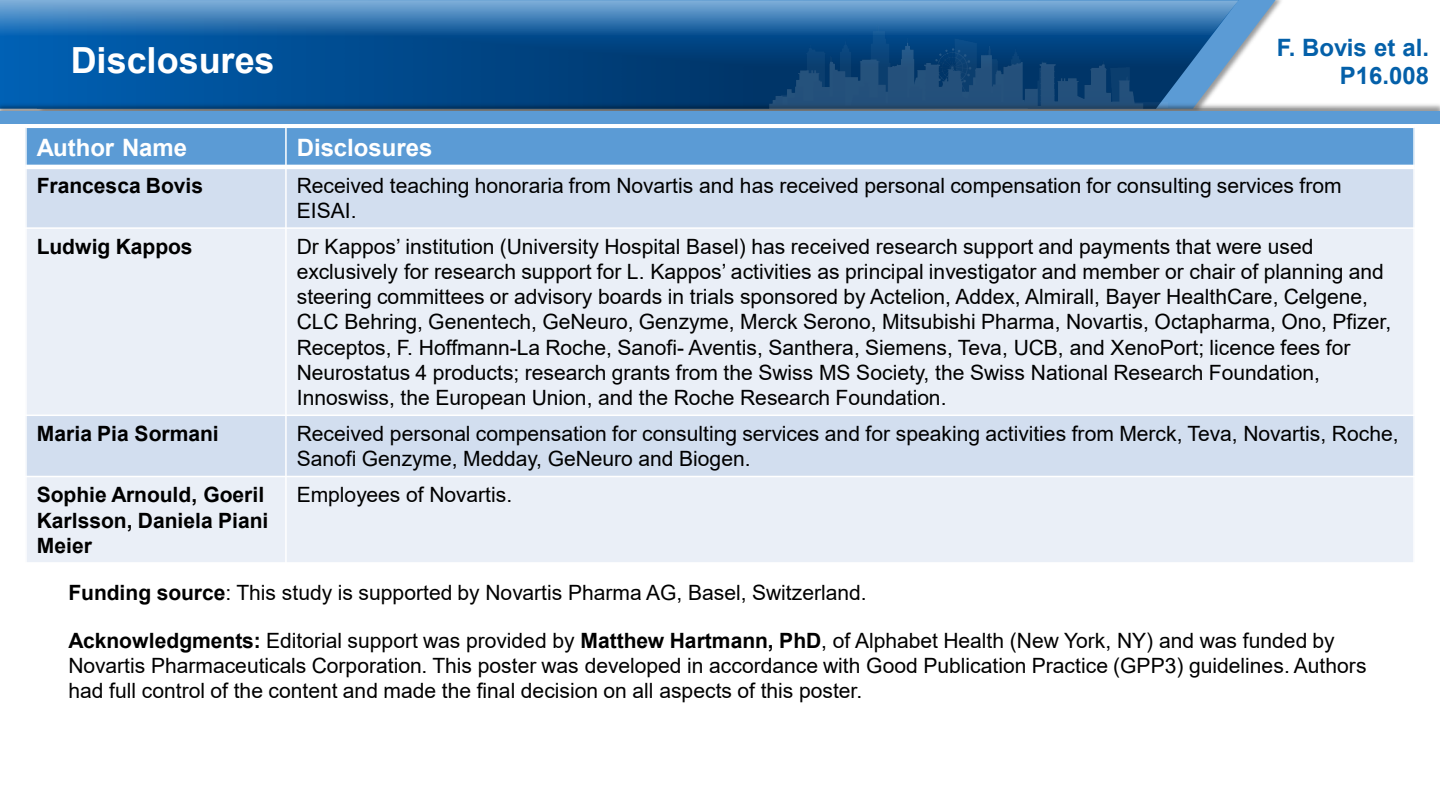
<style>
.page{position:relative;width:1440px;height:810px;background:#fff}
.page>*{position:absolute;margin:0;border:0;box-sizing:border-box;transform-origin:0 0}
.t1{font:700 36px "Arial";color:#fff}
.t2{font:700 24px "Arial";color:#fff}
.t3{font:700 24px "Arial";color:#0460a9}
.t4{font:21px/25.2px "Arial";color:#000}
.t5{font:700 21px/25.2px "Arial";color:#000}
.s1{font-weight:700}
</style>
<div class="page">
<svg style="left:1239px;top:0;width:37px;height:58px"></svg>
<svg style="left:0;top:36px;width:1239px;height:65px;background:#085192"></svg>
<img style="left:0;top:101px;width:1440px;height:11px">
<div style="left:0;top:112px;width:1440px;height:12px;background:#5b9bd5"></div>
<img style="left:770px;top:36px;width:398px;height:73px">
<svg style="left:0;top:0;width:1239px;height:36px;background:#4180b8"></svg>
<div style="left:26px;top:127px;width:260px;height:40px;background:#5b9bd5"></div>
<div style="left:286px;top:127px;width:1128px;height:40px;background:#5b9bd5"></div>
<div style="left:26px;top:167px;width:260px;height:61px;background:#d2deef"></div>
<div style="left:286px;top:167px;width:1128px;height:61px;background:#d2deef"></div>
<div style="left:26px;top:228px;width:260px;height:187px;background:#eaeff7"></div>
<div style="left:286px;top:228px;width:1128px;height:187px;background:#eaeff7"></div>
<div style="left:26px;top:415px;width:260px;height:62px;background:#d2deef"></div>
<div style="left:286px;top:415px;width:1128px;height:62px;background:#d2deef"></div>
<div style="left:26px;top:477px;width:260px;height:86px;background:#eaeff7"></div>
<div style="left:286px;top:477px;width:1128px;height:86px;background:#eaeff7"></div>
<hr style="left:285px;top:127px;width:2px;height:437px;background:#fff">
<hr style="left:25px;top:165px;width:1390px;height:4px;background:#fff">
<hr style="left:25px;top:227px;width:1390px;height:2px;background:#fff">
<hr style="left:25px;top:415px;width:1390px;height:1px;background:#fff">
<hr style="left:25px;top:476px;width:1390px;height:1px;background:#fff">
<hr style="left:25px;top:127px;width:2px;height:437px;background:#fff">
<hr style="left:1413px;top:127px;width:2px;height:437px;background:#fff">
<hr style="left:25px;top:127px;width:1390px;height:1px;background:#fff">
<hr style="left:25px;top:562px;width:1390px;height:2px;background:#fff">
<h1 class="t1" style="left:71px;top:35px;width:205px">Disclosures</h1>
<p class="t3" style="left:1277px;top:30px;width:154px">F. Bovis et al.</p>
<p class="t3" style="left:1340px;top:59px;width:91px">P16.008</p>
<p class="t2" style="left:37px;top:131px;width:152px">Author Name</p>
<p class="t2" style="left:297px;top:131px;width:137px">Disclosures</p>
<p class="t5" style="left:37px;top:173px;width:168px">Francesca Bovis</p>
<p class="t4" style="left:297px;top:173px;width:1047px">Received teaching honoraria from Novartis and has received personal compensation for consulting services from<br>EISAI.</p>
<p class="t5" style="left:37px;top:234px;width:157px">Ludwig Kappos</p>
<p class="t4" style="left:297px;top:234px;width:1096px">Dr Kappos’ institution (University Hospital Basel) has received research support and payments that were used exclusively for research support for L. Kappos’ activities as principal investigator and member or chair of planning and steering committees or advisory boards in trials sponsored by Actelion, Addex, Almirall, Bayer HealthCare, Celgene, CLC Behring, Genentech, GeNeuro, Genzyme, Merck Serono, Mitsubishi Pharma, Novartis, Octapharma, Ono, Pfizer, Receptos, F. Hoffmann-La Roche, Sanofi- Aventis, Santhera, Siemens, Teva, UCB, and XenoPort; licence fees for Neurostatus 4 products; research grants from the Swiss MS Society, the Swiss National Research Foundation, Innoswiss, the European Union, and the Roche Research Foundation.</p>
<p class="t5" style="left:37px;top:421px;width:184px">Maria Pia Sormani</p>
<p class="t4" style="left:297px;top:421px;width:1103px">Received personal compensation for consulting services and for speaking activities from Merck, Teva, Novartis, Roche,<br>Sanofi Genzyme, Medday, GeNeuro and Biogen.</p>
<p class="t5" style="left:37px;top:483px;width:233px">Sophie Arnould, Goeril<br>Karlsson, Daniela Piani<br>Meier</p>
<p class="t4" style="left:297px;top:482px;width:217px">Employees of Novartis.</p>
<p class="t4" style="left:68px;top:580px;width:800px"><span class="s1">Funding source</span>: This study is supported by Novartis Pharma AG, Basel, Switzerland.</p>
<p class="t4" style="left:68px;top:628px;width:1300px"><span class="s1">Acknowledgments:</span> Editorial support was provided by <span class="s1">Matthew Hartmann, PhD</span>, of Alphabet Health (New York, NY) and was funded by<br>Novartis Pharmaceuticals Corporation. This poster was developed in accordance with Good Publication Practice (GPP3) guidelines. Authors had full control of the content and made the final decision on all aspects of this poster.</p>
</div>
